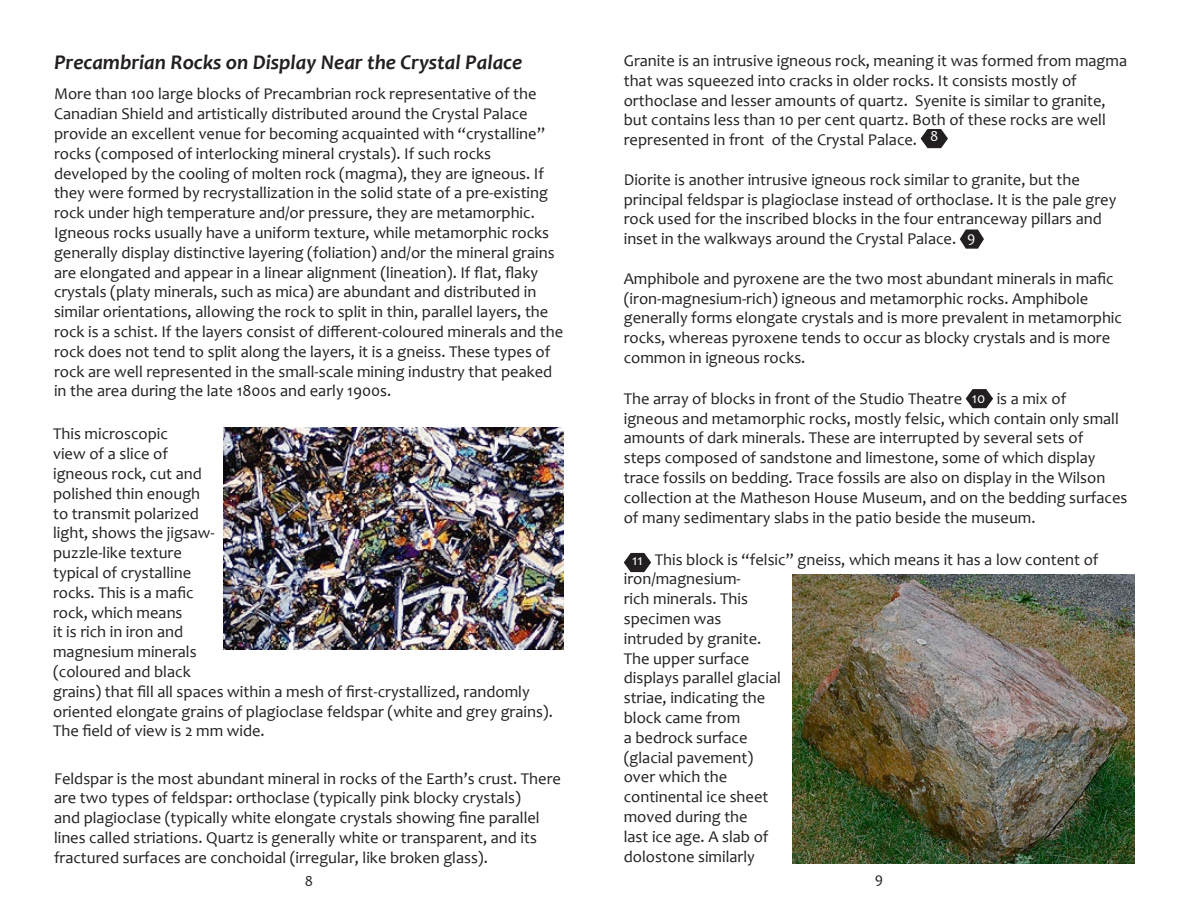
<style>
.page{position:relative;width:1188px;height:918px;background:#fff}
.page>*{position:absolute;margin:0;border:0;box-sizing:border-box;transform-origin:0 0}
.t1{font:italic 700 21px "Candara";color:#231f20}
.t2{font:16.5px/19.8px "Candara";color:#231f20}
.t3{font:15px "Candara";color:#fff}
.t4{font:15px "Candara";color:#231f20}
</style>
<div class="page">
<img style="left:223px;top:428px;width:340px;height:222px">
<svg style="left:623px;top:552px;width:29px;height:21px"></svg>
<img style="left:792px;top:574px;width:342px;height:290px">
<svg style="left:920px;top:129px;width:28px;height:20px"></svg>
<svg style="left:959px;top:229px;width:25px;height:20px"></svg>
<svg style="left:965px;top:389px;width:28px;height:20px"></svg>
<p class="t1" style="left:54px;top:49px;width:470px">Precambrian Rocks on Display Near the Crystal Palace</p>
<p class="t2" style="left:54px;top:84px;width:511px">More than 100 large blocks of Precambrian rock representative of the Canadian Shield and artistically distributed around the Crystal Palace provide an excellent venue for becoming acquainted with “crystalline” rocks (composed of interlocking mineral crystals). If such rocks developed by the cooling of molten rock (magma), they are igneous. If they were formed by recrystallization in the solid state of a pre-existing rock under high temperature and/or pressure, they are metamorphic.<br>Igneous rocks usually have a uniform texture, while metamorphic rocks generally display distinctive layering (foliation) and/or the mineral grains are elongated and appear in a linear alignment (lineation). If flat, flaky crystals (platy minerals, such as mica) are abundant and distributed in similar orientations, allowing the rock to split in thin, parallel layers, the rock is a schist. If the layers consist of different-coloured minerals and the rock does not tend to split along the layers, it is a gneiss. These types of rock are well represented in the small-scale mining industry that peaked in the area during the late 1800s and early 1900s.</p>
<p class="t2" style="left:53px;top:424px;width:501px">This microscopic<br>view of a slice of<br>igneous rock, cut and<br>polished thin enough<br>to transmit polarized<br>light, shows the jigsaw-<br>puzzle-like texture<br>typical of crystalline<br>rocks. This is a mafic<br>rock, which means<br>it is rich in iron and<br>magnesium minerals<br>(coloured and black<br>grains) that fill all spaces within a mesh of first-crystallized, randomly oriented elongate grains of plagioclase feldspar (white and grey grains).<br>The field of view is 2 mm wide.</p>
<p class="t2" style="left:54px;top:768px;width:509px">Feldspar is the most abundant mineral in rocks of the Earth’s crust. There are two types of feldspar: orthoclase (typically pink blocky crystals)<br>and plagioclase (typically white elongate crystals showing fine parallel lines called striations. Quartz is generally white or transparent, and its fractured surfaces are conchoidal (irregular, like broken glass).</p>
<p class="t2" style="left:624px;top:51px;width:505px">Granite is an intrusive igneous rock, meaning it was formed from magma that was squeezed into cracks in older rocks. It consists mostly of orthoclase and lesser amounts of quartz. Syenite is similar to granite, but contains less than 10 per cent quartz. Both of these rocks are well represented in front of the Crystal Palace.</p>
<p class="t3" style="left:930px;top:127px;width:10px">8</p>
<p class="t2" style="left:624px;top:169px;width:494px">Diorite is another intrusive igneous rock similar to granite, but the principal feldspar is plagioclase instead of orthoclase. It is the pale grey rock used for the inscribed blocks in the four entranceway pillars and inset in the walkways around the Crystal Palace.</p>
<p class="t3" style="left:967px;top:228px;width:10px">9</p>
<p class="t2" style="left:624px;top:268px;width:500px">Amphibole and pyroxene are the two most abundant minerals in mafic (iron-magnesium-rich) igneous and metamorphic rocks. Amphibole generally forms elongate crystals and is more prevalent in metamorphic rocks, whereas pyroxene tends to occur as blocky crystals and is more common in igneous rocks.</p>
<p class="t2" style="left:624px;top:388px;width:340px">The array of blocks in front of the Studio Theatre</p>
<p class="t3" style="left:972px;top:389px;width:15px">10</p>
<p class="t2" style="left:624px;top:388px;width:505px;text-indent:373px">is a mix of<br>igneous and metamorphic rocks, mostly felsic, which contain only small amounts of dark minerals. These are interrupted by several sets of<br>steps composed of sandstone and limestone, some of which display trace fossils on bedding. Trace fossils are also on display in the Wilson collection at the Matheson House Museum, and on the bedding surfaces of many sedimentary slabs in the patio beside the museum.</p>
<p class="t2" style="left:624px;top:549px;width:476px;text-indent:31px">This block is “felsic” gneiss, which means it has a low content of iron/magnesium-<br>rich minerals. This<br>specimen was<br>intruded by granite.<br>The upper surface<br>displays parallel glacial<br>striae, indicating the<br>block came from<br>a bedrock surface<br>(glacial pavement)<br>over which the<br>continental ice sheet<br>moved during the<br>last ice age. A slab of<br>dolostone similarly</p>
<p class="t3" style="left:632px;top:551px;width:12px">11</p>
<p class="t4" style="left:305px;top:872px;width:10px">8</p>
<p class="t4" style="left:875px;top:869px;width:10px">9</p>
</div>
